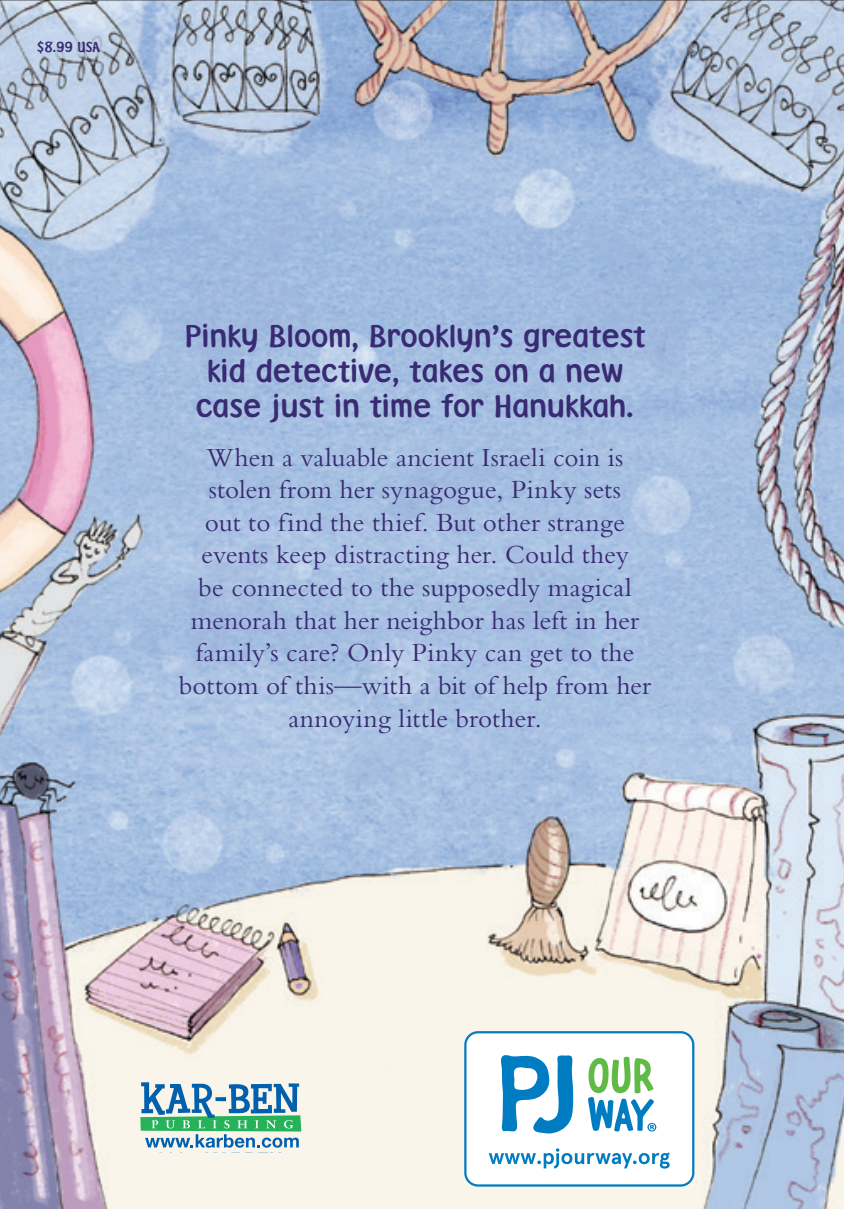
<style>
.page{position:relative;width:844px;height:1209px;background:#fff}
.page>*{position:absolute;margin:0;border:0;box-sizing:border-box;transform-origin:0 0}
.t1{font:29.25px/35.1px "Fontoon ITC Std";letter-spacing:.02em;color:#392b73;text-align:center}
.t2{font:27.22px/32.6px "Bembo Std";letter-spacing:.005em;color:#392b73;text-align:center}
.t3{font:13.5px "Fontoon ITC Std";color:#392b73}
</style>
<div class="page">
<img style="left:0;top:1px;width:844px;height:1208px">
<svg style="left:140px;top:1082px;width:161px;height:66px;background:#85bbbb"></svg>
<div style="left:465px;top:1032px;width:228px;height:153px;background:#fff;border-radius:13px"></div>
<div style="left:464px;top:1031px;width:230px;height:155px;border:2px solid #007cc2;border-radius:13px"></div>
<svg style="left:489px;top:1148px;width:181px;height:20px"></svg>
<svg style="left:501px;top:1055px;width:72px;height:78px"></svg>
<svg style="left:588px;top:1056px;width:68px;height:76px"></svg>
<hr style="left:0;top:0;width:844px;height:1px;background:#231f20">
<p class="t3" style="left:36px;top:38px;width:65px">$8.99 USA</p>
<p class="t1" style="left:185px;top:318px;width:462px">Pinky Bloom, Brooklyn’s greatest kid detective, takes on a new case just in time for Hanukkah.</p>
<p class="t2" style="left:179px;top:440px;width:474px">When a valuable ancient Israeli coin is stolen from her synagogue, Pinky sets<br>out to find the thief. But other strange events keep distracting her. Could they<br>be connected to the supposedly magical menorah that her neighbor has left in her family’s care? Only Pinky can get to the bottom of this—with a bit of help from her annoying little brother.</p>
</div>
